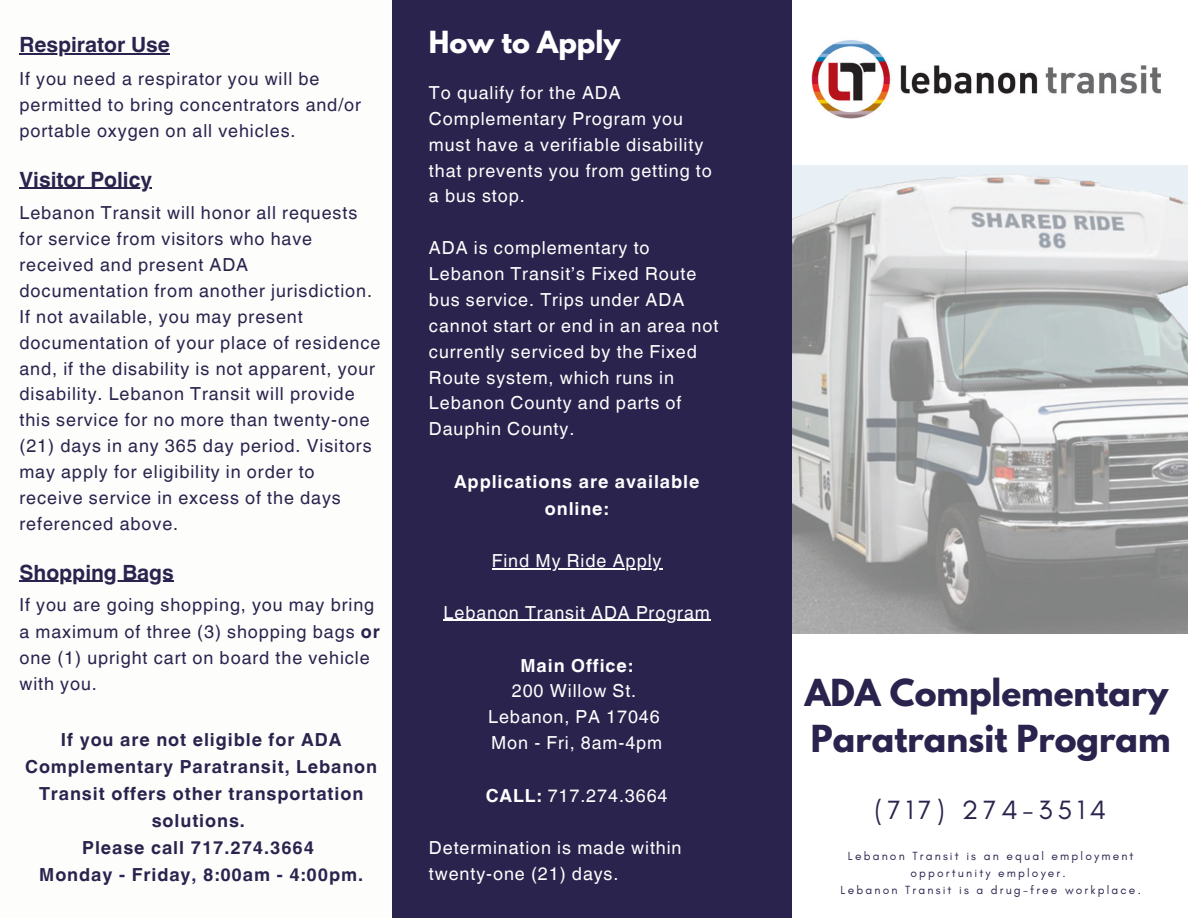
<style>
.page{position:relative;width:1188px;height:918px;background:#2a234d}
.page>*{position:absolute;margin:0;border:0;box-sizing:border-box;transform-origin:0 0}
.t1{font:700 33px/46.2px "League Spartan";color:#2a234d}
.t2{font:27px "Glacial Indifference";letter-spacing:.18em;color:#2a234d}
.t3{font:700 27px "League Spartan";color:#fff}
.t4{font:700 21px "Helvetica World";color:#2a234d}
.t5{font:18px/25.8px "Helvetica World";letter-spacing:.05em;color:#2a234d}
.t6{font:18px/25.8px "Helvetica World";letter-spacing:.05em;color:#fff}
.t7{font:700 18px/27px "Helvetica World";letter-spacing:.05em;color:#2a234d;text-align:center}
.t8{font:700 18px/27px "Helvetica World";letter-spacing:.05em;color:#fff;text-align:center}
.t9{font:12px/17px "Glacial Indifference";letter-spacing:.18em;color:#2a234d;text-align:center}
.s1{font-weight:700}
</style>
<div class="page">
<div style="left:792px;top:0;width:396px;height:918px;background:#fff"></div>
<img style="left:792px;top:165px;width:396px;height:468px">
<div style="left:0;top:0;width:392px;height:918px;background:#fdfdfc"></div>
<img style="left:811px;top:40px;width:350px;height:79px">
<hr style="left:492px;top:568px;width:170px;height:1px;background:#fff">
<hr style="left:444px;top:620px;width:267px;height:1px;background:#fff">
<hr style="left:20px;top:53px;width:150px;height:1px;background:#2a234d">
<hr style="left:20px;top:188px;width:132px;height:1px;background:#2a234d">
<hr style="left:20px;top:581px;width:154px;height:1px;background:#2a234d">
<p class="t4" style="left:20px;top:27px;width:152px">Respirator Use</p>
<h5 class="t5" style="left:20px;top:66px;width:343px">If you need a respirator you will be permitted to bring concentrators and/or portable oxygen on all vehicles.</h5>
<p class="t4" style="left:20px;top:162px;width:134px">Visitor Policy</p>
<p class="t5" style="left:20px;top:200px;width:363px">Lebanon Transit will honor all requests for service from visitors who have received and present ADA documentation from another jurisdiction.<br>If not available, you may present documentation of your place of residence and, if the disability is not apparent, your disability. Lebanon Transit will provide this service for no more than twenty-one (21) days in any 365 day period. Visitors may apply for eligibility in order to receive service in excess of the days referenced above.</p>
<p class="t4" style="left:20px;top:555px;width:156px">Shopping Bags</p>
<p class="t5" style="left:20px;top:592px;width:362px;line-height:26.2px">If you are going shopping, you may bring a maximum of three (3) shopping bags <span class="s1">or </span>one (1) upright cart on board the vehicle with you.</p>
<h1 class="t7" style="left:25px;top:725px;width:354px">If you are not eligible for ADA<br>Complementary Paratransit, Lebanon<br>Transit offers other transportation solutions.<br>Please call 717.274.3664<br>Monday - Friday, 8:00am - 4:00pm.</h1>
<h4 class="t3" style="left:429px;top:28px;width:193px">How to Apply</h4>
<p class="t6" style="left:429px;top:80px;width:284px">To qualify for the ADA<br>Complementary Program you must have a verifiable disability that prevents you from getting to a bus stop.</p>
<h4 class="t6" style="left:429px;top:235px;width:291px">ADA is complementary to<br>Lebanon Transit’s Fixed Route bus service. Trips under ADA cannot start or end in an area not currently serviced by the Fixed<br>Route system, which runs in<br>Lebanon County and parts of<br>Dauphin County.</h4>
<p class="t8" style="left:454px;top:466px;width:247px">Applications are available online:</p>
<h4 class="t6" style="left:492px;top:548px;width:171px">Find My Ride Apply</h4>
<p class="t6" style="left:444px;top:600px;width:268px">Lebanon Transit ADA Program</p>
<h6 class="t8" style="left:521px;top:650px;width:114px">Main Office:</h6>
<h3 class="t6" style="left:512px;top:678px;width:126px">200 Willow St.</h3>
<p class="t6" style="left:488px;top:704px;width:173px">Lebanon, PA 17046</p>
<p class="t6" style="left:491px;top:730px;width:173px">Mon - Fri, 8am-4pm</p>
<h6 class="t6" style="left:486px;top:783px;width:183px"><span class="s1">CALL:</span> 717.274.3664</h6>
<p class="t6" style="left:429px;top:835px;width:254px">Determination is made within twenty-one (21) days.</p>
<p class="t1" style="left:805px;top:674px;width:367px">ADA Complementary<br>Paratransit Program</p>
<p class="t2" style="left:874px;top:794px;width:233px">(717) 274-3514</p>
<p class="t9" style="left:848px;top:848px;width:287px">Lebanon Transit is an equal employment opportunity employer.</p>
<p class="t9" style="left:841px;top:882px;width:302px">Lebanon Transit is a drug-free workplace.</p>
</div>
